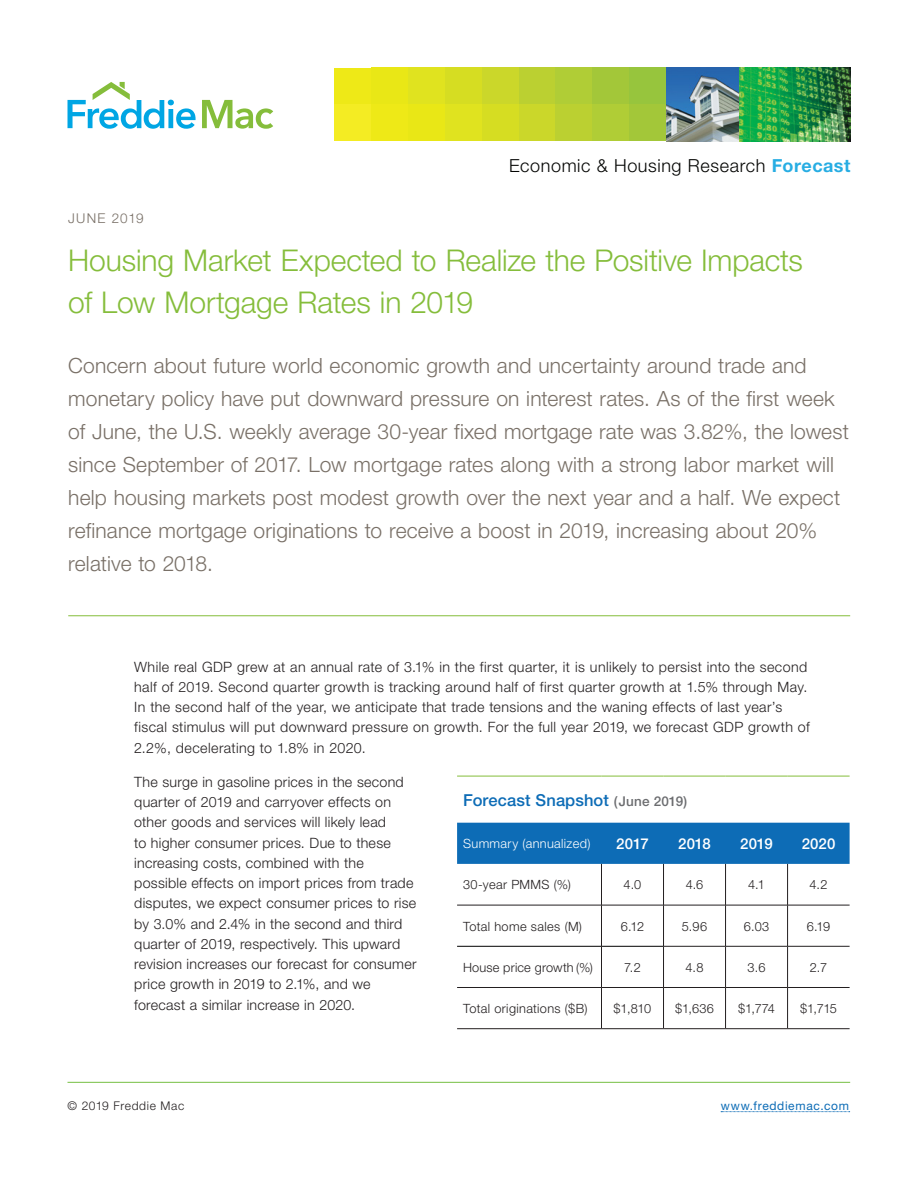
<style>
.page{position:relative;width:918px;height:1188px;background:#fff}
.page>*{position:absolute;margin:0;border:0;box-sizing:border-box;transform-origin:0 0}
._01_Head{font:300 30px/42px "Helvetica Neue LT";letter-spacing:-.005em;color:#85bd3b}
._05_Intro{font:300 21px/33px "Helvetica Neue LT";letter-spacing:.005em;color:#797067}
.t1{font:300 18px "Helvetica Neue LT";letter-spacing:.035em;color:#040503}
._02_Head{font:500 16.5px "Helvetica Neue LT";letter-spacing:.005em;color:#0d6cb6}
._03_Head{font:500 15px "Helvetica Neue LT";color:#fff}
._00_Body{font:300 14.25px/20.2px "Helvetica Neue LT";letter-spacing:.02em;color:#231f20}
._04_Date{font:300 13.5px "Helvetica Neue LT";letter-spacing:.08em;color:#797067}
.TableMed{font:300 12.75px "Helvetica Neue LT";letter-spacing:.025em;color:#231f20}
.TableMed-2{font:300 12.75px "Helvetica Neue LT";letter-spacing:.03em;color:#fff}
.t2{font:12px "Helvetica Neue LT";letter-spacing:.055em;color:#0d6cb6}
.t3{font:300 12px "Helvetica Neue LT";letter-spacing:.05em;color:#231f20}
.s1{font-weight:700;color:#27ade3}
.s2{font-size:13.5px;color:#6c6d70}
</style>
<div class="page">
<hr style="left:68px;top:1082px;width:782px;height:1px;background:#76c043">
<svg style="left:721px;top:1111px;width:129px;height:1px"></svg>
<svg style="left:202px;top:100px;width:71px;height:29px"></svg>
<svg style="left:68px;top:82px;width:128px;height:47px"></svg>
<div style="left:371px;top:68px;width:37px;height:36px;background:#e9e716"></div>
<div style="left:371px;top:104px;width:37px;height:37px;background:#eee917"></div>
<div style="left:334px;top:68px;width:37px;height:36px;background:#eee917"></div>
<div style="left:334px;top:104px;width:37px;height:37px;background:#f4ec23"></div>
<div style="left:408px;top:68px;width:37px;height:36px;background:#e0e31f"></div>
<div style="left:408px;top:104px;width:37px;height:37px;background:#e9e716"></div>
<div style="left:445px;top:68px;width:37px;height:36px;background:#d6dd22"></div>
<div style="left:445px;top:104px;width:37px;height:37px;background:#e0e31f"></div>
<div style="left:482px;top:68px;width:37px;height:36px;background:#cbd72a"></div>
<div style="left:482px;top:104px;width:37px;height:37px;background:#d6dd22"></div>
<div style="left:519px;top:68px;width:37px;height:36px;background:#bbd031"></div>
<div style="left:519px;top:104px;width:37px;height:37px;background:#cbd72a"></div>
<div style="left:556px;top:68px;width:36px;height:36px;background:#b0cd36"></div>
<div style="left:556px;top:104px;width:36px;height:37px;background:#bbd031"></div>
<div style="left:592px;top:68px;width:37px;height:36px;background:#a3c739"></div>
<div style="left:592px;top:104px;width:37px;height:37px;background:#b0cd36"></div>
<div style="left:629px;top:68px;width:37px;height:36px;background:#97c53d"></div>
<div style="left:629px;top:104px;width:37px;height:37px;background:#a3c739"></div>
<img style="left:666px;top:68px;width:184px;height:73px">
<hr style="left:68px;top:615px;width:782px;height:1px;background:#85bd3b">
<div style="left:457px;top:823px;width:393px;height:41px;background:#0d6cb6"></div>
<hr style="left:664px;top:905px;width:62px;height:1px;background:#231f20">
<hr style="left:726px;top:905px;width:62px;height:1px;background:#231f20">
<hr style="left:788px;top:905px;width:62px;height:1px;background:#231f20">
<hr style="left:663px;top:946px;width:63px;height:1px;background:#231f20">
<hr style="left:726px;top:946px;width:62px;height:1px;background:#231f20">
<hr style="left:788px;top:946px;width:62px;height:1px;background:#231f20">
<hr style="left:664px;top:987px;width:62px;height:1px;background:#231f20">
<hr style="left:726px;top:987px;width:62px;height:1px;background:#231f20">
<hr style="left:788px;top:987px;width:62px;height:1px;background:#231f20">
<hr style="left:664px;top:1028px;width:62px;height:1px;background:#231f20">
<hr style="left:726px;top:1028px;width:62px;height:1px;background:#231f20">
<hr style="left:788px;top:1028px;width:62px;height:1px;background:#231f20">
<hr style="left:457px;top:776px;width:144px;height:1px;background:#85bd3b">
<hr style="left:602px;top:776px;width:62px;height:1px;background:#85bd3b">
<hr style="left:664px;top:776px;width:62px;height:1px;background:#85bd3b">
<hr style="left:726px;top:776px;width:62px;height:1px;background:#85bd3b">
<hr style="left:788px;top:776px;width:62px;height:1px;background:#85bd3b">
<hr style="left:602px;top:905px;width:62px;height:1px;background:#231f20">
<hr style="left:602px;top:987px;width:62px;height:1px;background:#231f20">
<hr style="left:602px;top:1028px;width:62px;height:1px;background:#231f20">
<hr style="left:602px;top:946px;width:61px;height:1px;background:#000">
<hr style="left:457px;top:905px;width:144px;height:1px;background:#231f20">
<hr style="left:457px;top:987px;width:144px;height:1px;background:#231f20">
<hr style="left:457px;top:1028px;width:144px;height:1px;background:#231f20">
<hr style="left:457px;top:946px;width:144px;height:1px;background:#000">
<hr style="left:601px;top:864px;width:1px;height:41px;background:#231f20">
<hr style="left:601px;top:905px;width:1px;height:41px;background:#231f20">
<hr style="left:601px;top:946px;width:1px;height:41px;background:#231f20">
<hr style="left:601px;top:988px;width:1px;height:41px;background:#231f20">
<hr style="left:663px;top:864px;width:1px;height:41px;background:#231f20">
<hr style="left:663px;top:905px;width:1px;height:41px;background:#231f20">
<hr style="left:663px;top:946px;width:1px;height:41px;background:#231f20">
<hr style="left:663px;top:988px;width:1px;height:41px;background:#231f20">
<hr style="left:725px;top:864px;width:1px;height:41px;background:#231f20">
<hr style="left:725px;top:905px;width:1px;height:41px;background:#231f20">
<hr style="left:725px;top:946px;width:1px;height:41px;background:#231f20">
<hr style="left:725px;top:988px;width:1px;height:41px;background:#231f20">
<hr style="left:787px;top:864px;width:1px;height:41px;background:#231f20">
<hr style="left:787px;top:905px;width:1px;height:41px;background:#231f20">
<hr style="left:787px;top:946px;width:1px;height:41px;background:#231f20">
<hr style="left:787px;top:988px;width:1px;height:41px;background:#231f20">
<p class="t1" style="left:509px;top:154px;width:343px">Economic &amp; Housing Research <span class="s1">Forecast</span></p>
<p class="_04_Date" style="left:68px;top:210px;width:77px">JUNE 2019</p>
<p class="_01_Head" style="left:68px;top:239px;width:736px">Housing Market Expected to Realize the Positive Impacts of Low Mortgage Rates in 2019</p>
<p class="_05_Intro" style="left:68px;top:349px;width:782px">Concern about future world economic growth and uncertainty around trade and monetary policy have put downward pressure on interest rates. As of the first week of June, the U.S. weekly average 30-year fixed mortgage rate was 3.82%, the lowest since September of 2017. Low mortgage rates along with a strong labor market will help housing markets post modest growth over the next year and a half. We expect refinance mortgage originations to receive a boost in 2019, increasing about 20% relative to 2018.</p>
<p class="_00_Body" style="left:134px;top:656px;width:677px">While real GDP grew at an annual rate of 3.1% in the first quarter, it is unlikely to persist into the second half of 2019. Second quarter growth is tracking around half of first quarter growth at 1.5% through May.<br>In the second half of the year, we anticipate that trade tensions and the waning effects of last year’s fiscal stimulus will put downward pressure on growth. For the full year 2019, we forecast GDP growth of 2.2%, decelerating to 1.8% in 2020.</p>
<p class="_00_Body" style="left:134px;top:771px;width:284px">The surge in gasoline prices in the second quarter of 2019 and carryover effects on other goods and services will likely lead<br>to higher consumer prices. Due to these increasing costs, combined with the possible effects on import prices from trade disputes, we expect consumer prices to rise by 3.0% and 2.4% in the second and third quarter of 2019, respectively. This upward revision increases our forecast for consumer price growth in 2019 to 2.1%, and we forecast a similar increase in 2020.</p>
<p class="_02_Head" style="left:463px;top:790px;width:226px">Forecast Snapshot <span class="s2">(June 2019)</span></p>
<p class="TableMed-2" style="left:463px;top:836px;width:129px">Summary (annualized)</p>
<p class="_03_Head" style="left:616px;top:835px;width:34px">2017</p>
<p class="_03_Head" style="left:678px;top:835px;width:34px">2018</p>
<p class="_03_Head" style="left:740px;top:835px;width:34px">2019</p>
<p class="_03_Head" style="left:802px;top:835px;width:35px">2020</p>
<p class="TableMed" style="left:463px;top:877px;width:109px">30-year PMMS (%)</p>
<p class="TableMed" style="left:624px;top:877px;width:19px">4.0</p>
<p class="TableMed" style="left:686px;top:877px;width:19px">4.6</p>
<p class="TableMed" style="left:748px;top:877px;width:18px">4.1</p>
<p class="TableMed" style="left:810px;top:877px;width:19px">4.2</p>
<p class="TableMed" style="left:463px;top:918px;width:120px">Total home sales (M)</p>
<p class="TableMed" style="left:621px;top:918px;width:25px">6.12</p>
<p class="TableMed" style="left:682px;top:918px;width:27px">5.96</p>
<p class="TableMed" style="left:744px;top:918px;width:27px">6.03</p>
<p class="TableMed" style="left:807px;top:918px;width:25px">6.19</p>
<p class="TableMed" style="left:463px;top:960px;width:131px">House price growth (%)</p>
<p class="TableMed" style="left:624px;top:960px;width:18px">7.2</p>
<p class="TableMed" style="left:686px;top:960px;width:19px">4.8</p>
<p class="TableMed" style="left:748px;top:960px;width:19px">3.6</p>
<p class="TableMed" style="left:810px;top:960px;width:19px">2.7</p>
<p class="TableMed" style="left:463px;top:1001px;width:126px">Total originations ($B)</p>
<p class="TableMed" style="left:614px;top:1001px;width:39px">$1,810</p>
<p class="TableMed" style="left:675px;top:1001px;width:40px">$1,636</p>
<p class="TableMed" style="left:738px;top:1001px;width:38px">$1,774</p>
<p class="TableMed" style="left:800px;top:1001px;width:38px">$1,715</p>
<p class="t3" style="left:67px;top:1099px;width:118px">© 2019 Freddie Mac</p>
<p class="t2" style="left:721px;top:1099px;width:130px">www.freddiemac.com</p>
</div>
